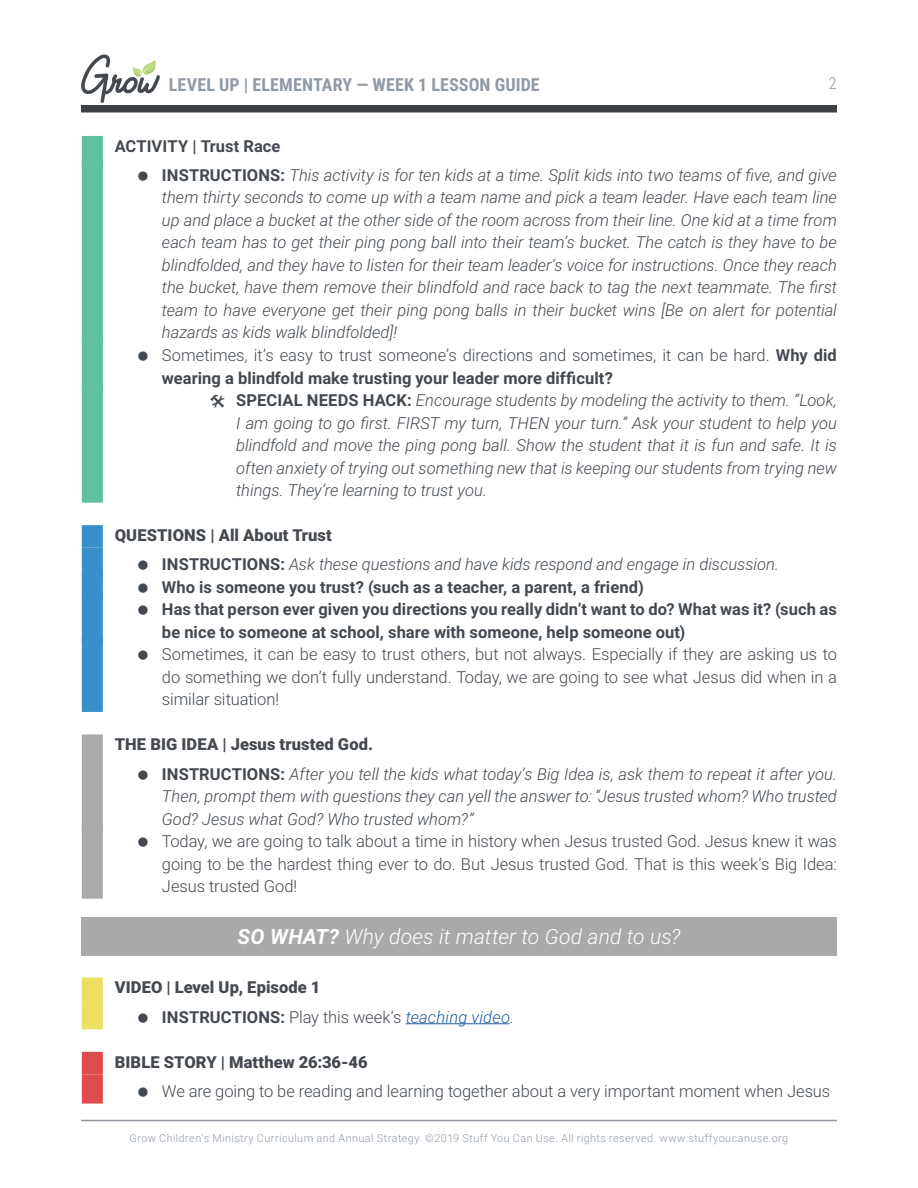
<style>
.page{position:relative;width:918px;height:1188px;background:#fff}
.page>*{position:absolute;margin:0;border:0;box-sizing:border-box;transform-origin:0 0}
.t1{font:italic 300 21px "Roboto";letter-spacing:.005em;color:#fff}
.t2{font:700 18px "Roboto Condensed";letter-spacing:.005em;color:#909aa4}
.t3{font:italic 300 16.5px/29.2px "Roboto";color:#424950}
.t4{font:300 16.5px/22.5px "Roboto";letter-spacing:-.005em;color:#424950;text-align:justify}
.t5{font:700 16.5px/22.5px "Roboto";letter-spacing:.005em;color:#424950}
.t6{font:900 16.5px/29.2px "Roboto";letter-spacing:.005em;color:#454a50}
.t7{font:300 16.5px "Roboto Condensed";color:#909aa4}
.t8{font:300 10.8px "Roboto";letter-spacing:.04em;color:#8e99a5}
.s1{font-weight:700;font-style:normal;color:#454a50}
.s2{font-weight:700;font-style:normal}
.s3{font-weight:700}
.s4{font-weight:900;font-style:normal;color:#454a50}
.s5{font-weight:700;color:#424950}
.s6{font-weight:300;color:#424950}
.s7{font-weight:300;font-style:italic;color:#205d9e}
</style>
<div class="page">
<div style="left:81px;top:105px;width:756px;height:7px;background:#3c4145"></div>
<svg style="left:81px;top:54px;width:79px;height:49px"></svg>
<hr style="left:81px;top:1120px;width:756px;height:1px;background:#8c949d">
<div style="left:82px;top:136px;width:21px;height:33px;background:#5fc19f"></div>
<div style="left:82px;top:158px;width:21px;height:187px;background:#5fc19f"></div>
<div style="left:82px;top:338px;width:21px;height:52px;background:#5fc19f"></div>
<div style="left:82px;top:383px;width:21px;height:120px;background:#5fc19f"></div>
<div style="left:82px;top:525px;width:21px;height:23px;background:#3790cc"></div>
<div style="left:82px;top:548px;width:21px;height:29px;background:#3790cc"></div>
<div style="left:82px;top:570px;width:21px;height:29px;background:#3790cc"></div>
<div style="left:82px;top:593px;width:21px;height:51px;background:#3790cc"></div>
<div style="left:82px;top:638px;width:21px;height:74px;background:#3790cc"></div>
<div style="left:82px;top:734px;width:21px;height:23px;background:#aaaaa9"></div>
<div style="left:82px;top:757px;width:21px;height:74px;background:#aaaaa9"></div>
<div style="left:82px;top:824px;width:21px;height:75px;background:#aaaaa9"></div>
<div style="left:81px;top:917px;width:756px;height:39px;background:#a7a9ab"></div>
<div style="left:82px;top:978px;width:21px;height:22px;background:#ecdf64"></div>
<div style="left:82px;top:1000px;width:21px;height:29px;background:#ecdf64"></div>
<hr style="left:406px;top:1024px;width:104px;height:1px;background:#205d9e">
<div style="left:82px;top:1052px;width:21px;height:22px;background:#e04b50"></div>
<div style="left:82px;top:1074px;width:21px;height:30px;background:#e04b50"></div>
<p class="t2" style="left:169px;top:78px;width:373px">LEVEL UP | ELEMENTARY — WEEK 1 LESSON GUIDE</p>
<p class="t7" style="left:829px;top:73px;width:10px">2</p>
<p class="t3" style="left:162px;top:131px;width:677px;text-indent:-47px"><span class="s1">ACTIVITY | Trust Race<br></span><span class="s2">INSTRUCTIONS:</span> This activity is for ten kids at a time. Split kids into two teams of five, and give</p>
<p class="t3" style="left:162px;top:184px;width:676px">them thirty seconds to come up with a team name and pick a team leader. Have each team line</p>
<p class="t3" style="left:162px;top:207px;width:676px">up and place a bucket at the other side of the room across from their line. One kid at a time from</p>
<p class="t3" style="left:162px;top:229px;width:677px">each team has to get their ping pong ball into their team’s bucket. The catch is they have to be</p>
<p class="t3" style="left:162px;top:252px;width:676px">blindfolded, and they have to listen for their team leader’s voice for instructions. Once they reach</p>
<p class="t3" style="left:162px;top:272px;width:676px">the bucket, have them remove their blindfold and race back to tag the next teammate. The first</p>
<p class="t3" style="left:162px;top:297px;width:676px">team to have everyone get their ping pong balls in their bucket wins [Be on alert for potential</p>
<p class="t3" style="left:162px;top:319px;width:237px">hazards as kids walk blindfolded]!</p>
<p class="t4" style="left:162px;top:345px;width:676px">Sometimes, it’s easy to trust someone’s directions and sometimes, it can be hard. <span class="s3">Why did</span></p>
<p class="t5" style="left:162px;top:366px;width:452px">wearing a blindfold make trusting your leader more difficult?</p>
<p class="t3" style="left:236px;top:385px;width:602px"><span class="s2">SPECIAL NEEDS HACK:</span> Encourage students by modeling the activity to them. “Look,</p>
<p class="t3" style="left:236px;top:407px;width:602px">I am going to go first. FIRST my turn, THEN your turn.” Ask your student to help you</p>
<p class="t3" style="left:236px;top:432px;width:602px">blindfold and move the ping pong ball. Show the student that it is fun and safe. It is</p>
<p class="t3" style="left:236px;top:454px;width:602px">often anxiety of trying out something new that is keeping our students from trying new</p>
<p class="t3" style="left:236px;top:477px;width:252px">things. They’re learning to trust you.</p>
<p class="t3" style="left:162px;top:520px;width:619px;text-indent:-47px"><span class="s4">QUESTIONS | All About Trust<br></span><span class="s2">INSTRUCTIONS:</span> Ask these questions and have kids respond and engage in discussion.</p>
<p class="t5" style="left:162px;top:577px;width:676px">Who is someone you trust? (such as a teacher, a parent, a friend)<br>Has that person ever given you directions you really didn’t want to do? What was it? (such as be nice to someone at school, share with someone, help someone out)</p>
<p class="t4" style="left:162px;top:644px;width:677px">Sometimes, it can be easy to trust others, but not always. Especially if they are asking us to do something we don’t fully understand. Today, we are going to see what Jesus did when in a similar situation!</p>
<p class="t3" style="left:162px;top:731px;width:676px;text-indent:-47px"><span class="s4">THE BIG IDEA | Jesus trusted God.<br></span><span class="s2">INSTRUCTIONS:</span> After you tell the kids what today’s Big Idea is, ask them to repeat it after you.</p>
<p class="t3" style="left:162px;top:784px;width:676px;line-height:22.5px">Then, prompt them with questions they can yell the answer to: “Jesus trusted whom? Who trusted<br>God? Jesus what God? Who trusted whom?”</p>
<p class="t4" style="left:162px;top:831px;width:676px">Today, we are going to talk about a time in history when Jesus trusted God. Jesus knew it was going to be the hardest thing ever to do. But Jesus trusted God. That is this week’s Big Idea:<br>Jesus trusted God!</p>
<p class="t1" style="left:238px;top:927px;width:444px"><span class="s3">SO WHAT?</span> Why does it matter to God and to us?</p>
<p class="t6" style="left:162px;top:974px;width:353px;text-indent:-47px">VIDEO | Level Up, Episode 1<br><span class="s5">INSTRUCTIONS:</span> <span class="s6">Play this week’s</span> <span class="s7">teaching video</span><span class="s6">.</span></p>
<p class="t6" style="left:115px;top:1048px;width:255px">BIBLE STORY | Matthew 26:36-46</p>
<p class="t4" style="left:162px;top:1081px;width:670px">We are going to be reading and learning together about a very important moment when Jesus</p>
<p class="t8" style="left:130px;top:1134px;width:660px">Grow Children's Ministry Curriculum and Annual Strategy. ©2019 Stuff You Can Use. All rights reserved. www.stuffyoucanuse.org</p>
</div>
